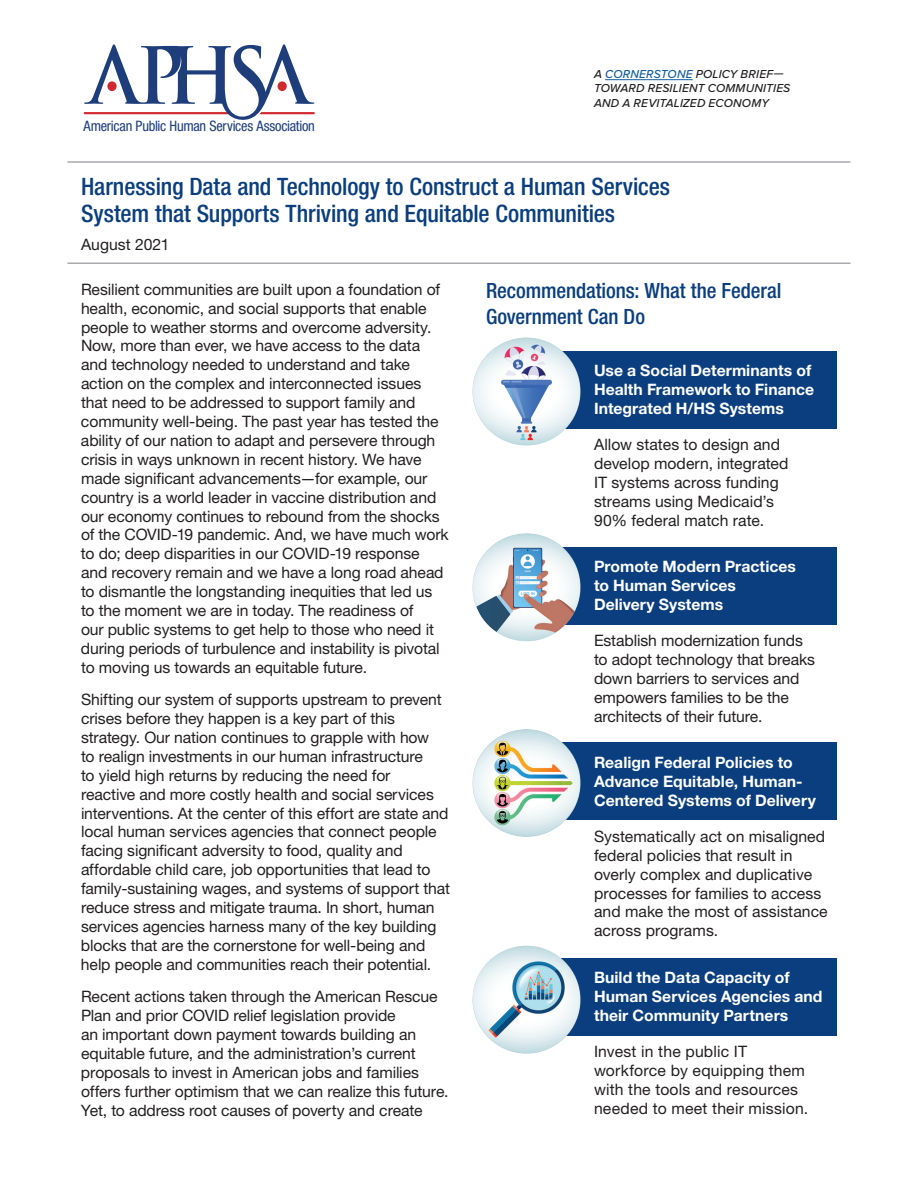
<style>
.page{position:relative;width:918px;height:1188px;background:#fff}
.page>*{position:absolute;margin:0;border:0;box-sizing:border-box;transform-origin:0 0}
.Document_Header{font:500 condensed 24px/27px "Helvetica Neue LT Std";letter-spacing:-.005em;color:#0a3e7e}
.Paragraph_Section_He{font:500 condensed 21px/25.2px "Helvetica Neue LT Std";letter-spacing:-.005em;color:#0a3e7e}
.t1{font:15.75px/18.9px "Helvetica Neue LT Std";letter-spacing:-.005em;color:#231f20}
.t2{font:700 15.75px/18.9px "Helvetica Neue LT Std";color:#fff}
.t3{font:condensed 14.4px "Helvetica Neue LT Std";letter-spacing:-.015em;color:#1d3d7b}
.t4{font:italic 500 12px/14.4px "Proxima Nova";letter-spacing:.015em;color:#231f20}
.s1{color:#175d9e}
</style>
<div class="page">
<svg style="left:84px;top:44px;width:231px;height:76px"></svg>
<hr style="left:68px;top:161px;width:782px;height:2px;background:#a8a9ad">
<hr style="left:68px;top:262px;width:782px;height:2px;background:#a8a9ad">
<hr style="left:605px;top:79px;width:88px;height:1px;background:#175d9e">
<div style="left:526px;top:547px;width:311px;height:78px;background:#0a3e7e"></div>
<img style="left:472px;top:533px;width:108px;height:108px;border-radius:54px">
<div style="left:526px;top:958px;width:311px;height:77px;background:#0a3e7e"></div>
<img style="left:472px;top:946px;width:108px;height:108px;border-radius:54px">
<div style="left:526px;top:351px;width:311px;height:77px;background:#0a3e7e"></div>
<img style="left:472px;top:338px;width:108px;height:108px;border-radius:54px">
<div style="left:526px;top:742px;width:311px;height:78px;background:#0a3e7e"></div>
<img style="left:472px;top:729px;width:108px;height:108px;border-radius:54px">
<p class="t3" style="left:84px;top:118px;width:233px">American Public Human Services Association</p>
<p class="t4" style="left:594px;top:67px;width:198px">A <span class="s1">CORNERSTONE</span> POLICY BRIEF—<br>TOWARD RESILIENT COMMUNITIES<br>AND A REVITALIZED ECONOMY</p>
<p class="Document_Header" style="left:81px;top:173px;width:591px">Harnessing Data and Technology to Construct a Human Services<br>System that Supports Thriving and Equitable Communities</p>
<p class="t1" style="left:81px;top:235px;width:90px">August 2021</p>
<p class="t1" style="left:81px;top:279px;width:369px">Resilient communities are built upon a foundation of health, economic, and social supports that enable people to weather storms and overcome adversity.<br>Now, more than ever, we have access to the data and technology needed to understand and take action on the complex and interconnected issues that need to be addressed to support family and community well-being. The past year has tested the ability of our nation to adapt and persevere through crisis in ways unknown in recent history. We have made significant advancements—for example, our country is a world leader in vaccine distribution and our economy continues to rebound from the shocks of the COVID-19 pandemic. And, we have much work to do; deep disparities in our COVID-19 response and recovery remain and we have a long road ahead to dismantle the longstanding inequities that led us to the moment we are in today. The readiness of<br>our public systems to get help to those who need it during periods of turbulence and instability is pivotal to moving us towards an equitable future.</p>
<p class="t1" style="left:81px;top:690px;width:371px">Shifting our system of supports upstream to prevent crises before they happen is a key part of this strategy. Our nation continues to grapple with how<br>to realign investments in our human infrastructure<br>to yield high returns by reducing the need for<br>reactive and more costly health and social services interventions. At the center of this effort are state and local human services agencies that connect people facing significant adversity to food, quality and affordable child care, job opportunities that lead to family-sustaining wages, and systems of support that reduce stress and mitigate trauma. In short, human services agencies harness many of the key building blocks that are the cornerstone for well-being and help people and communities reach their potential.</p>
<p class="t1" style="left:81px;top:987px;width:369px">Recent actions taken through the American Rescue Plan and prior COVID relief legislation provide<br>an important down payment towards building an equitable future, and the administration’s current proposals to invest in American jobs and families offers further optimism that we can realize this future.<br>Yet, to address root causes of poverty and create</p>
<p class="Paragraph_Section_He" style="left:486px;top:278px;width:297px">Recommendations: What the Federal<br>Government Can Do</p>
<p class="t2" style="left:594px;top:361px;width:222px">Use a Social Determinants of<br>Health Framework to Finance<br>Integrated H/HS Systems</p>
<p class="t1" style="left:594px;top:435px;width:196px">Allow states to design and develop modern, integrated<br>IT systems across funding streams using Medicaid’s<br>90% federal match rate.</p>
<p class="t2" style="left:594px;top:557px;width:203px">Promote Modern Practices to Human Services<br>Delivery Systems</p>
<p class="t1" style="left:594px;top:631px;width:222px">Establish modernization funds to adopt technology that breaks down barriers to services and empowers families to be the architects of their future.</p>
<p class="t2" style="left:594px;top:753px;width:223px">Realign Federal Policies to<br>Advance Equitable, Human-<br>Centered Systems of Delivery</p>
<p class="t1" style="left:594px;top:827px;width:235px">Systematically act on misaligned federal policies that result in overly complex and duplicative processes for families to access and make the most of assistance across programs.</p>
<p class="t2" style="left:594px;top:968px;width:230px">Build the Data Capacity of<br>Human Services Agencies and their Community Partners</p>
<p class="t1" style="left:594px;top:1042px;width:216px">Invest in the public IT workforce by equipping them with the tools and resources needed to meet their mission.</p>
</div>
